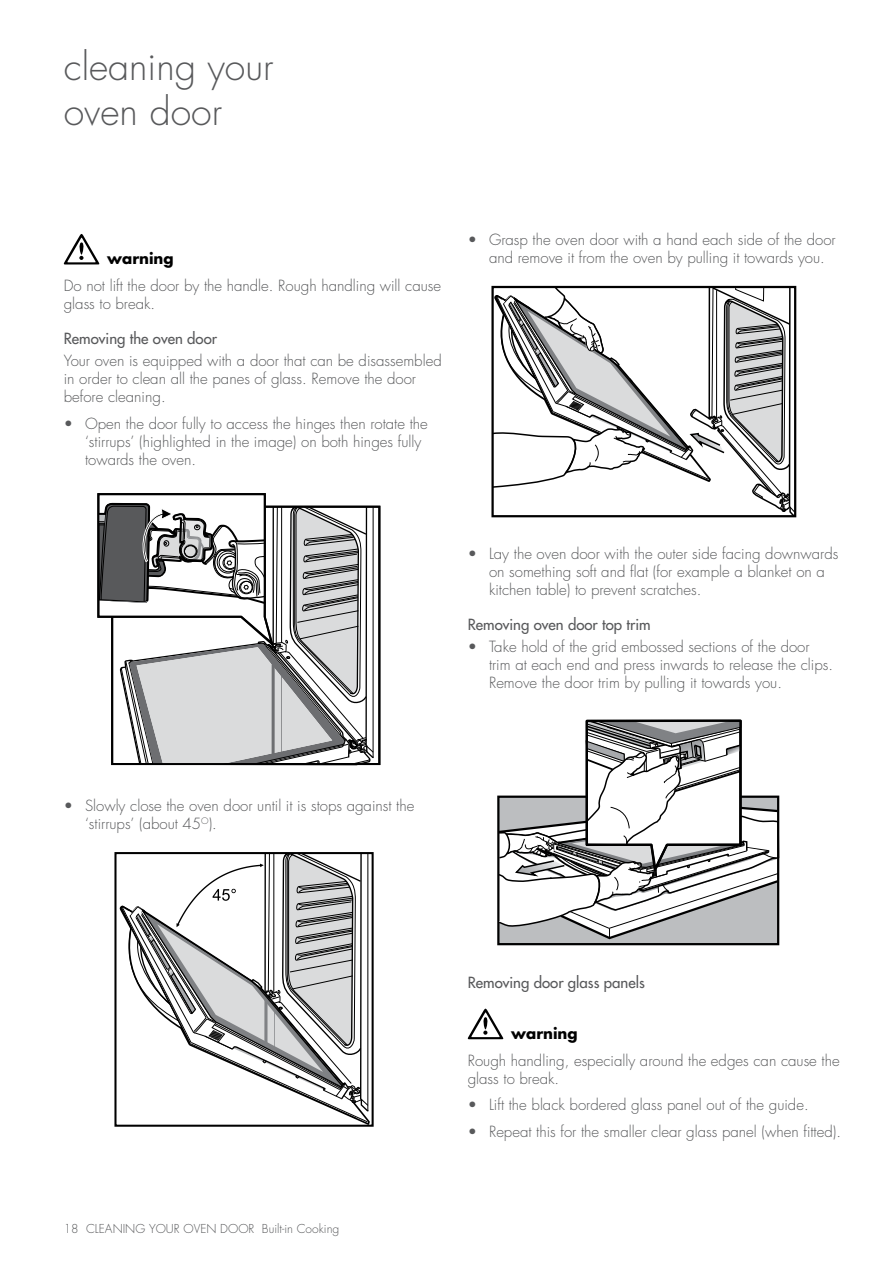
<style>
.page{position:relative;width:893px;height:1263px;background:#fff}
.page>*{position:absolute;margin:0;border:0;box-sizing:border-box;transform-origin:0 0}
.t1{font:300 37.5px/45px "Futura LT";color:#58595b}
.t2{font:18px "Westinghouse Gothic Bk";color:#000}
.t3{font:300 15px/18px "Futura LT";color:#58595b}
.t4{font:15px "Futura LT";color:#58595b}
.t5{font:700 15px "Futura LT";color:#000}
.t6{font:300 12px "Futura LT";color:#58595b}
</style>
<div class="page">
<svg style="left:64px;top:234px;width:36px;height:30px"></svg>
<svg style="left:97px;top:493px;width:278px;height:273px"></svg>
<svg style="left:119px;top:855px;width:251px;height:267px"></svg>
<hr style="left:368px;top:854px;width:1px;height:257px;background:#000">
<div style="left:114px;top:852px;width:260px;height:275px;border:2px solid #000"></div>
<svg style="left:264px;top:999px;width:4px;height:45px"></svg>
<hr style="left:274px;top:1008px;width:1px;height:41px;background:#808285">
<svg style="left:491px;top:285px;width:305px;height:229px"></svg>
<div style="left:491px;top:286px;width:305px;height:231px;border:2px solid #000"></div>
<svg style="left:497px;top:719px;width:283px;height:225px"></svg>
<svg style="left:468px;top:1009px;width:36px;height:30px"></svg>
<h1 class="t1" style="left:64px;top:45px;width:211px">cleaning your oven door</h1>
<p class="t2" style="left:107px;top:248px;width:62px">WARNING</p>
<p class="t3" style="left:64px;top:277px;width:379px">Do not lift the door by the handle. Rough handling will cause glass to break.</p>
<p class="t4" style="left:64px;top:329px;width:155px">Removing the oven door</p>
<p class="t3" style="left:64px;top:352px;width:379px">Your oven is equipped with a door that can be disassembled in order to clean all the panes of glass. Remove the door before cleaning.</p>
<p class="t3" style="left:85px;top:415px;width:344px;text-indent:-21px">• Open the door fully to access the hinges then rotate the ‘stirrups’ (highlighted in the image) on both hinges fully towards the oven.</p>
<p class="t5" style="left:107px;top:249px;width:68px">warning</p>
<p class="t3" style="left:489px;top:231px;width:348px;text-indent:-21px">• Grasp the oven door with a hand each side of the door and remove it from the oven by pulling it towards you.</p>
<p class="t3" style="left:489px;top:545px;width:351px;text-indent:-21px">• Lay the oven door with the outer side facing downwards on something soft and flat (for example a blanket on a kitchen table) to prevent scratches.</p>
<p class="t4" style="left:468px;top:614px;width:185px">Removing oven door top trim</p>
<p class="t3" style="left:489px;top:638px;width:345px;text-indent:-21px">• Take hold of the grid embossed sections of the door trim at each end and press inwards to release the clips.<br>Remove the door trim by pulling it towards you.</p>
<p class="t3" style="left:85px;top:797px;width:331px;text-indent:-21px">• Slowly close the oven door until it is stops against the ‘stirrups’ (about 45<sup>O</sup>).</p>
<p class="t6" style="left:64px;top:1221px;width:139px">18 CLEANING YOUR Oven</p>
<p class="t6" style="left:220px;top:1221px;width:10px">door</p>
<p class="t6" style="left:262px;top:1221px;width:79px">Built-in Cooking</p>
<p class="t4" style="left:468px;top:972px;width:178px">Removing door glass panels</p>
<p class="t5" style="left:511px;top:1023px;width:68px">warning</p>
<p class="t2" style="left:511px;top:1023px;width:62px">WARNING</p>
<p class="t3" style="left:468px;top:1052px;width:373px">Rough handling, especially around the edges can cause the glass to break.</p>
<p class="t3" style="left:468px;top:1096px;width:342px">• Lift the black bordered glass panel out of the guide.</p>
<p class="t3" style="left:468px;top:1123px;width:375px">• Repeat this for the smaller clear glass panel (when fitted).</p>
</div>
